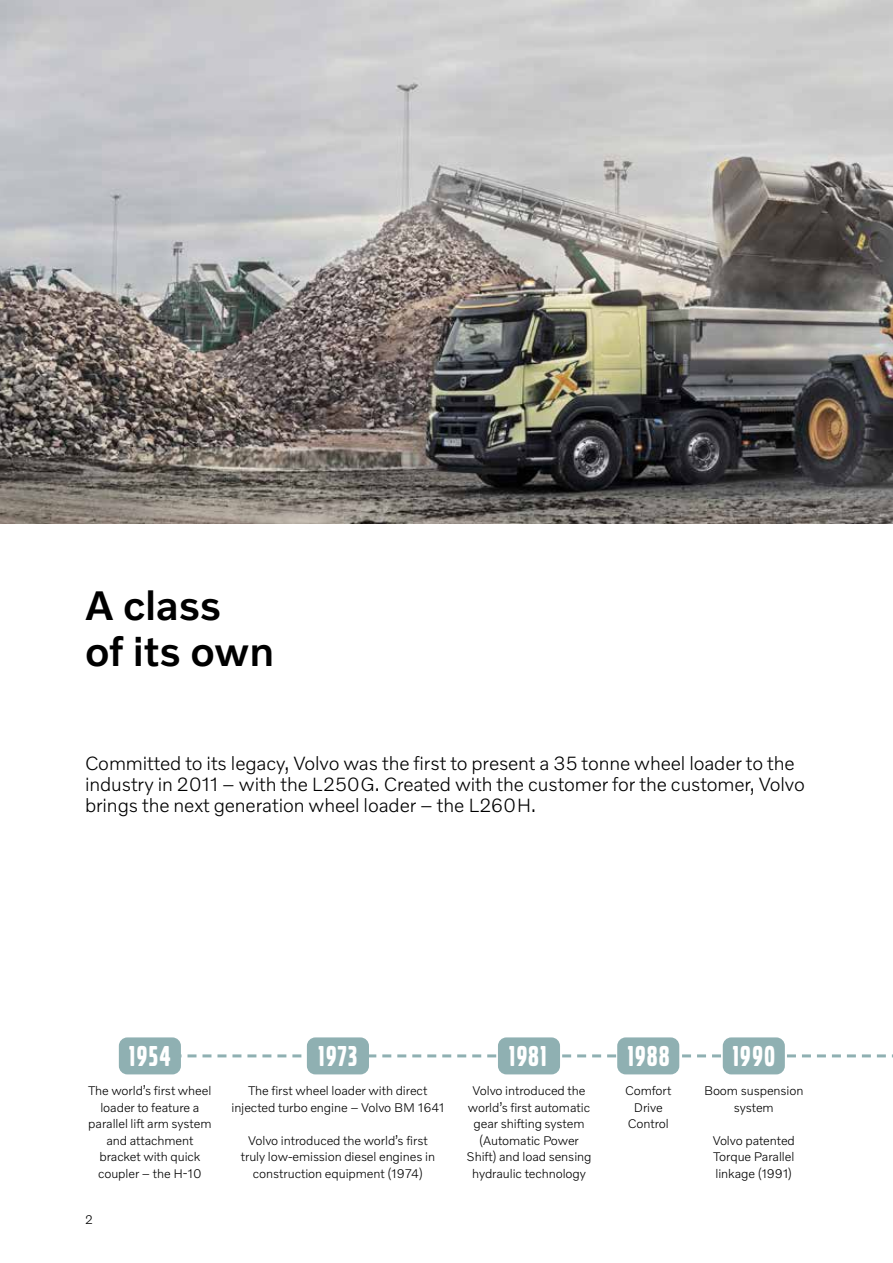
<style>
.page{position:relative;width:893px;height:1263px;background:#fff}
.page>*{position:absolute;margin:0;border:0;box-sizing:border-box;transform-origin:0 0}
.t1{font:500 42px/46.5px "Volvo Novum";color:#000}
.t2{font:30px "Volvo Broad Pro";letter-spacing:.06em;color:#fff}
.t3{font:300 19.5px/21px "Volvo Novum";letter-spacing:-.005em;color:#000}
.t4{font:300 12.75px/16.5px "Volvo Novum";letter-spacing:-.005em;color:#000;text-align:center}
</style>
<div class="page">
<svg style="left:181px;top:1054px;width:712px;height:3px"></svg>
<img style="left:0;top:0;width:893px;height:523px">
<div style="left:119px;top:1037px;width:62px;height:37px;background:#8fb0b2;border-radius:9px"></div>
<div style="left:723px;top:1037px;width:62px;height:37px;background:#8fb0b2;border-radius:9px"></div>
<div style="left:617px;top:1037px;width:62px;height:37px;background:#8fb0b2;border-radius:9px"></div>
<div style="left:498px;top:1037px;width:62px;height:37px;background:#8fb0b2;border-radius:9px"></div>
<div style="left:307px;top:1037px;width:62px;height:37px;background:#8fb0b2;border-radius:9px"></div>
<h1 class="t1" style="left:85px;top:580px;width:191px">A class<br>of its own</h1>
<h3 class="t3" style="left:85px;top:752px;width:721px">Committed to its legacy, Volvo was the first to present a 35 tonne wheel loader to the industry in 2011 – with the L250G. Created with the customer for the customer, Volvo brings the next generation wheel loader – the L260H.</h3>
<h2 class="t2" style="left:129px;top:1042px;width:43px">1954</h2>
<h2 class="t2" style="left:318px;top:1042px;width:40px">1973</h2>
<h2 class="t2" style="left:509px;top:1042px;width:39px">1981</h2>
<h2 class="t2" style="left:628px;top:1042px;width:43px">1988</h2>
<h2 class="t2" style="left:733px;top:1042px;width:44px">1990</h2>
<p class="t4" style="left:88px;top:1082px;width:125px">The world’s first wheel loader to feature a parallel lift arm system and attachment bracket with quick coupler – the H-10</p>
<p class="t4" style="left:231px;top:1082px;width:215px">The first wheel loader with direct injected turbo engine – Volvo BM 1641</p>
<p class="t4" style="left:241px;top:1132px;width:196px">Volvo introduced the world’s first truly low-emission diesel engines in construction equipment (1974)</p>
<p class="t4" style="left:85px;top:1210px;width:9px">2</p>
<p class="t4" style="left:466px;top:1082px;width:127px">Volvo introduced the world’s first automatic gear shifting system (Automatic Power<br>Shift) and load sensing hydraulic technology</p>
<p class="t4" style="left:625px;top:1082px;width:48px">Comfort<br>Drive<br>Control</p>
<p class="t4" style="left:704px;top:1082px;width:101px">Boom suspension system</p>
<p class="t4" style="left:713px;top:1132px;width:84px;text-align:justify">Volvo patented Torque Parallel linkage (1991)</p>
</div>
